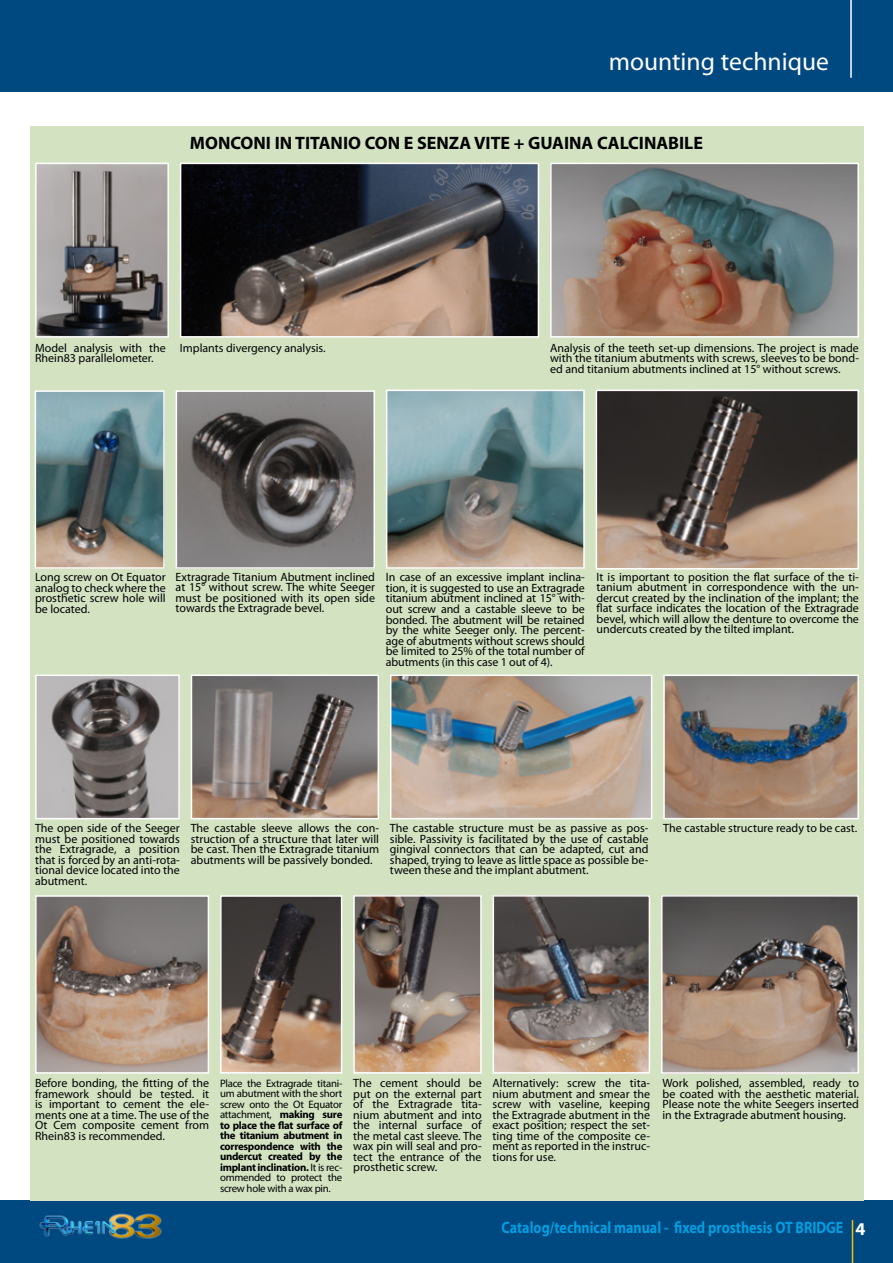
<style>
.page{position:relative;width:893px;height:1263px;background:#fff}
.page>*{position:absolute;margin:0;border:0;box-sizing:border-box;transform-origin:0 0}
.t1{font:25.5px "Myriad Pro";color:#fff}
.t2{font:700 18px "Myriad Pro";color:#000}
.t3{font:700 18px "Myriad Pro";color:#fff}
.t4{font:700 16.5px "Myriad Pro";color:#009ee0;scale:.85 1}
.t5{font:12px/10.5px "Myriad Pro";color:#000;text-align:justify}
.t6{font:10.8px/10.5px "Myriad Pro";letter-spacing:-.025em;color:#000;text-align:justify}
.s1{font-weight:700}
</style>
<div class="page">
<div style="left:1px;top:0;width:892px;height:92px;background:#004880"></div>
<hr style="left:0;top:0;width:1px;height:92px;background:#004880">
<div style="left:1px;top:1200px;width:892px;height:63px;background:#004880"></div>
<hr style="left:0;top:1200px;width:1px;height:63px;background:#004880">
<hr style="left:852px;top:1220px;width:1px;height:43px;background:#fabc00">
<img style="left:32px;top:1200px;width:135px;height:39px">
<hr style="left:850px;top:0;width:2px;height:78px;background:#fff">
<div style="left:30px;top:126px;width:833px;height:1074px;background:#d3e3c2"></div>
<img style="left:38px;top:166px;width:128px;height:169px">
<div style="left:35px;top:163px;width:134px;height:175px;border:2px solid #fff"></div>
<img style="left:183px;top:166px;width:353px;height:169px">
<div style="left:180px;top:163px;width:359px;height:175px;border:2px solid #fff"></div>
<img style="left:553px;top:166px;width:303px;height:169px">
<div style="left:550px;top:163px;width:309px;height:175px;border:2px solid #fff"></div>
<img style="left:38px;top:393px;width:124px;height:173px">
<div style="left:35px;top:390px;width:130px;height:179px;border:2px solid #fff"></div>
<img style="left:389px;top:393px;width:193px;height:173px">
<div style="left:386px;top:390px;width:199px;height:179px;border:2px solid #fff"></div>
<img style="left:38px;top:677px;width:139px;height:139px">
<div style="left:35px;top:674px;width:145px;height:145px;border:2px solid #fff"></div>
<img style="left:38px;top:898px;width:168px;height:173px">
<div style="left:35px;top:895px;width:174px;height:179px;border:2px solid #fff"></div>
<img style="left:223px;top:898px;width:116px;height:172px">
<div style="left:220px;top:895px;width:122px;height:178px;border:2px solid #fff"></div>
<img style="left:179px;top:393px;width:193px;height:173px">
<div style="left:176px;top:390px;width:199px;height:179px;border:2px solid #fff"></div>
<img style="left:599px;top:393px;width:257px;height:173px">
<div style="left:596px;top:390px;width:263px;height:179px;border:2px solid #fff"></div>
<img style="left:194px;top:677px;width:182px;height:139px">
<div style="left:191px;top:674px;width:188px;height:145px;border:2px solid #fff"></div>
<img style="left:393px;top:677px;width:256px;height:139px">
<div style="left:390px;top:674px;width:262px;height:145px;border:2px solid #fff"></div>
<img style="left:666px;top:677px;width:190px;height:139px">
<div style="left:663px;top:674px;width:196px;height:145px;border:2px solid #fff"></div>
<img style="left:356px;top:898px;width:123px;height:172px">
<div style="left:353px;top:895px;width:129px;height:178px;border:2px solid #fff"></div>
<img style="left:496px;top:898px;width:151px;height:172px">
<div style="left:493px;top:895px;width:157px;height:178px;border:2px solid #fff"></div>
<img style="left:664px;top:898px;width:192px;height:173px">
<div style="left:661px;top:895px;width:198px;height:179px;border:2px solid #fff"></div>
<h1 class="t1" style="left:609px;top:46px;width:222px">mounting technique</h1>
<h2 class="t2" style="left:190px;top:131px;width:515px">MONCONI IN TITANIO CON E SENZA VITE + GUAINA CALCINABILE</h2>
<p class="t5" style="left:35px;top:342px;width:132px">Model analysis with the<br>Rhein83 parallelometer.</p>
<p class="t5" style="left:180px;top:342px;width:147px">Implants divergency analysis.</p>
<p class="t5" style="left:550px;top:342px;width:310px">Analysis of the teeth set-up dimensions. The project is made with the titanium abutments with screws, sleeves to be bond&shy;ed and titanium abutments inclined at 15° without screws.</p>
<p class="t5" style="left:176px;top:571px;width:201px">Extragrade Titanium Abutment inclined at 15° without screw. The white Seeger must be positioned with its open side towards the Extragrade bevel.</p>
<p class="t5" style="left:596px;top:571px;width:264px">It is important to position the flat surface of the ti&shy;tanium abutment in correspondence with the un&shy;dercut created by the inclination of the implant; the flat surface indicates the location of the Extragrade bevel, which will allow the denture to overcome the undercuts created by the tilted implant.</p>
<p class="t5" style="left:35px;top:572px;width:132px">Long screw on Ot Equator analog to check where the prosthetic screw hole will be located.</p>
<p class="t5" style="left:386px;top:572px;width:200px">In case of an excessive implant inclina&shy;tion, it is suggested to use an Extragrade titanium abutment inclined at 15° with&shy;out screw and a castable sleeve to be bonded. The abutment will be retained by the white Seeger only. The percent&shy;age of abutments without screws should be limited to 25% of the total number of abutments (in this case 1 out of 4).</p>
<p class="t5" style="left:35px;top:823px;width:146px">The open side of the Seeger must be positioned towards the Extragrade, a position that is forced by an anti-rota&shy;tional device located into the abutment.</p>
<p class="t5" style="left:191px;top:823px;width:190px">The castable sleeve allows the con&shy;struction of a structure that later will be cast. Then the Extragrade titanium abutments will be passively bonded.</p>
<p class="t5" style="left:390px;top:823px;width:260px">The castable structure must be as passive as pos&shy;sible. Passivity is facilitated by the use of castable gingival connectors that can be adapted, cut and shaped, trying to leave as little space as possible be&shy;tween these and the implant abutment.</p>
<p class="t5" style="left:663px;top:823px;width:196px">The castable structure ready to be cast.</p>
<p class="t5" style="left:35px;top:1078px;width:176px">Before bonding, the fitting of the framework should be tested. it is important to cement the ele&shy;ments one at a time. The use of the Ot Cem composite cement from Rhein83 is recommended.</p>
<p class="t6" style="left:220px;top:1077px;width:124px">Place the Extragrade titani&shy;um abutment with the short screw onto the Ot Equator attachment, <span class="s1">making sure to place the flat surface of the titanium abutment in correspondence with the undercut created by the implant inclination.</span> It is rec&shy;ommended to protect the screw hole with a wax pin.</p>
<p class="t5" style="left:353px;top:1078px;width:130px">The cement should be put on the external part of the Extragrade tita&shy;nium abutment and into the internal surface of the metal cast sleeve. The wax pin will seal and pro&shy;tect the entrance of the prosthetic screw.</p>
<p class="t5" style="left:493px;top:1078px;width:159px">Alternatively: screw the tita&shy;nium abutment and smear the screw with vaseline, keeping the Extragrade abutment in the exact position; respect the set&shy;ting time of the composite ce&shy;ment as reported in the instruc&shy;tions for use.</p>
<p class="t5" style="left:662px;top:1078px;width:198px">Work polished, assembled, ready to be coated with the aesthetic material.<br>Please note the white Seegers inserted in the Extragrade abutment housing.</p>
<h3 class="t4" style="left:502px;top:1216px;width:403px">Catalog/technical manual - fixed prosthesis OT BRIDGE</h3>
<h2 class="t3" style="left:855px;top:1217px;width:11px">4</h2>
</div>
